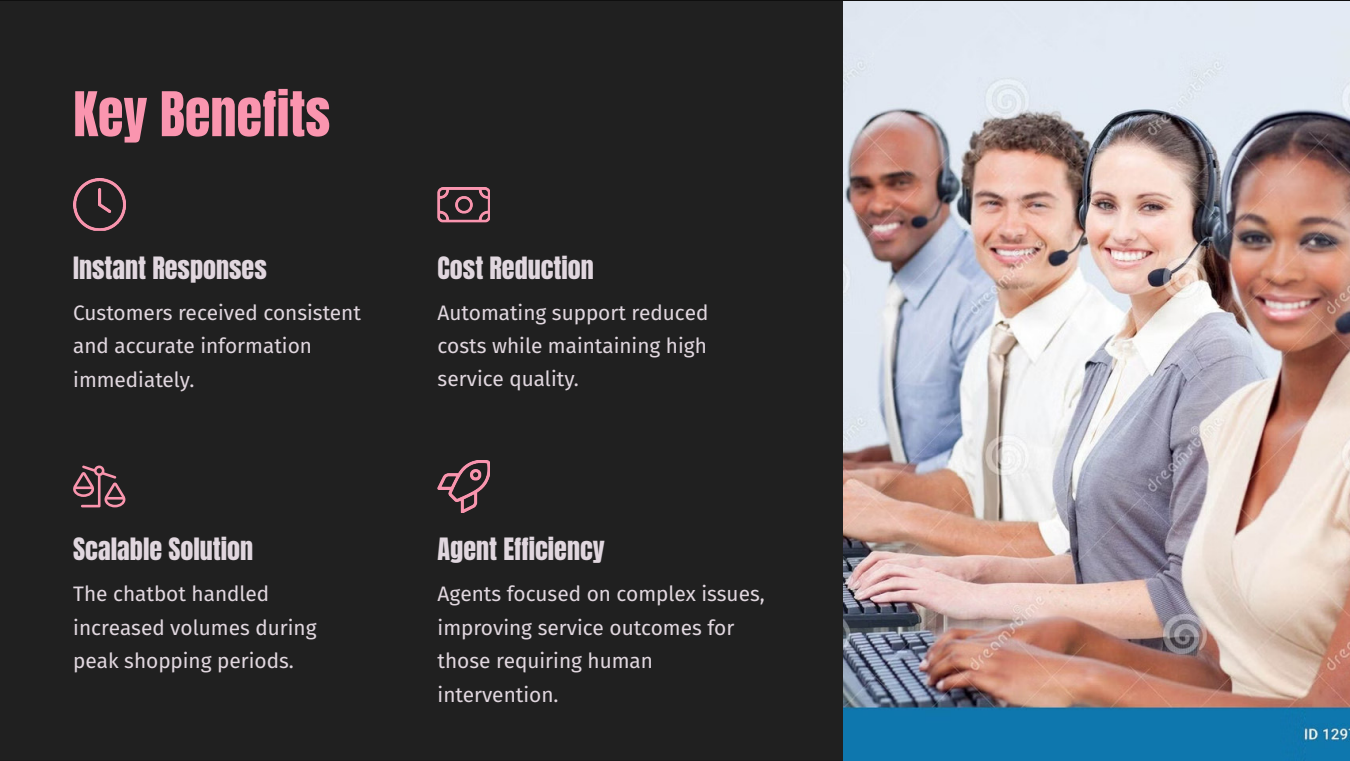
<style>
.page{position:relative;width:1350px;height:761px;background:#202020}
.page>*{position:absolute;margin:0;border:0;box-sizing:border-box;transform-origin:0 0}
.t1{font:52.35px "Anton";color:#fa95af}
.t2{font:26.1px "Anton";color:#e1d7df}
.t3{font:20.85px/33.8px "Fira Sans";color:#e1d7df}
</style>
<div class="page">
<img style="left:844px;top:1px;width:506px;height:760px">
<img style="left:73px;top:179px;width:52px;height:52px">
<img style="left:438px;top:188px;width:51px;height:35px">
<svg style="left:73px;top:465px;width:52px;height:42px"></svg>
<img style="left:438px;top:460px;width:51px;height:52px">
<h1 class="t1" style="left:73px;top:87px;width:259px">Key Benefits</h1>
<p class="t2" style="left:73px;top:255px;width:195px">Instant Responses</p>
<p class="t3" style="left:73px;top:295px;width:289px">Customers received consistent and accurate information immediately.</p>
<p class="t2" style="left:73px;top:536px;width:182px">Scalable Solution</p>
<p class="t3" style="left:73px;top:576px;width:245px">The chatbot handled increased volumes during peak shopping periods.</p>
<p class="t2" style="left:438px;top:255px;width:158px">Cost Reduction</p>
<p class="t3" style="left:438px;top:295px;width:272px;line-height:33.2px;text-align:justify">Automating support reduced costs while maintaining high service quality.</p>
<p class="t2" style="left:438px;top:536px;width:169px">Agent Efficiency</p>
<p class="t3" style="left:438px;top:576px;width:329px">Agents focused on complex issues, improving service outcomes for those requiring human intervention.</p>
</div>
